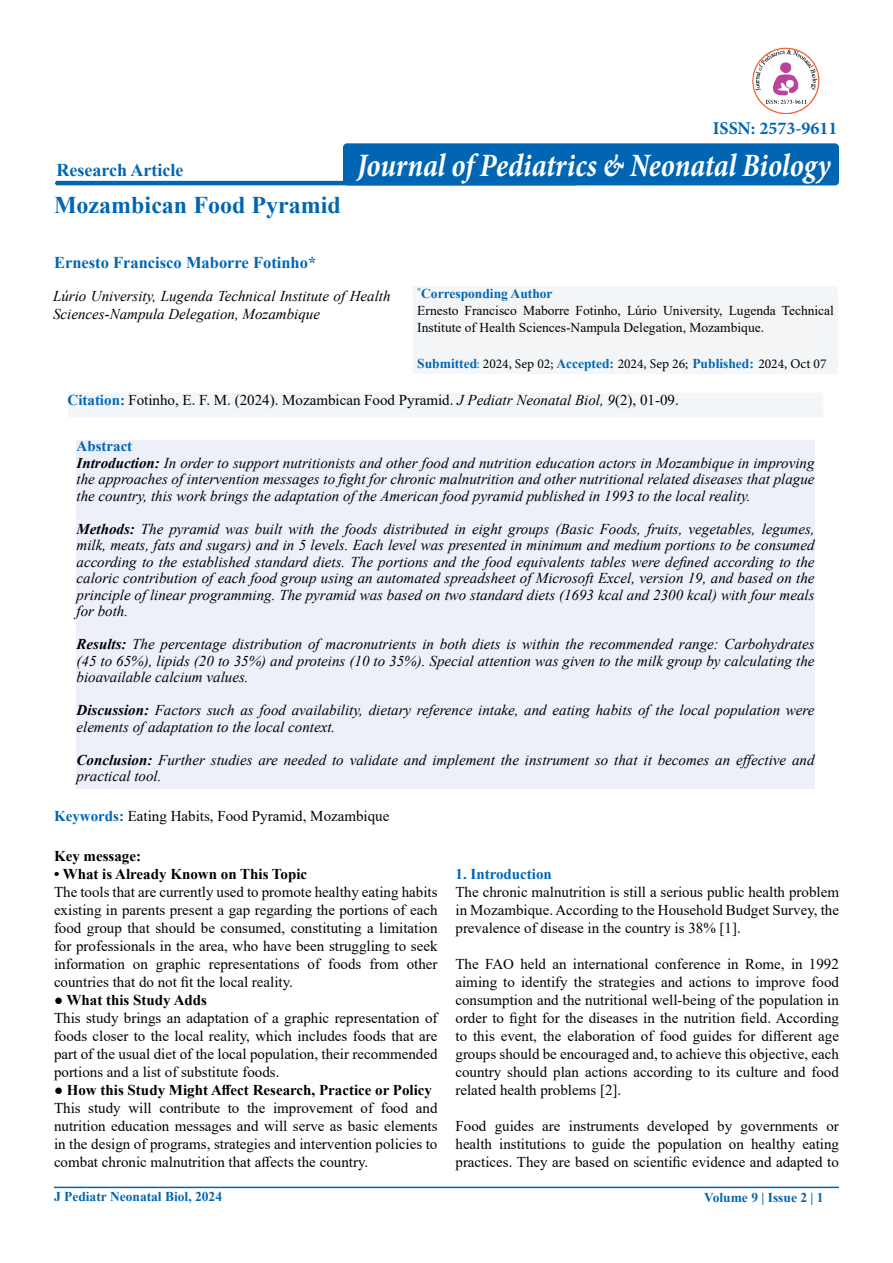
<style>
.page{position:relative;width:893px;height:1263px;background:#fff}
.page>*{position:absolute;margin:0;border:0;box-sizing:border-box;transform-origin:0 0}
.t1{font:italic 700 condensed 33px "Minion Pro";letter-spacing:-.005em;color:#fff;scale:.92 1}
.t2{font:700 24px "Times New Roman";color:#0066b3}
.t3{font:700 18px "Times New Roman";color:#0066b3}
.t4{font:700 18px "Minion Pro";color:#0066b3}
.t5{font:700 16.5px "Times New Roman";color:#0066b3}
.t6{font:15px/18px "Times New Roman";color:#000;text-align:justify}
.t7{font:italic 15px/16.5px "Times New Roman";color:#000}
.t8{font:700 15px "Times New Roman";color:#000}
.t9{font:700 15px "Times New Roman";color:#0066b3}
.t10{font:13.5px/17.2px "Times New Roman";color:#000}
.t11{font:13.5px "Minion Pro";color:#000}
.t12{font:700 13.5px "Times New Roman";color:#0066b3}
.s1{font-weight:700;color:#0066b3}
.s2{font-family:"Times New Roman";font-weight:700;color:#0066b3}
.s3{color:#0066b3}
.s4{font-style:italic}
.s5{font-weight:700;font-style:normal;color:#0066b3}
.s6{font-weight:700}
</style>
<div class="page">
<div style="left:54px;top:382px;width:783px;height:37px;background:#f3f7fa"></div>
<hr style="left:55px;top:181px;width:523px;height:4px;background:#0066b3;border-radius:2px">
<hr style="left:54px;top:1187px;width:785px;height:1px;background:#0066b3">
<div style="left:399px;top:276px;width:452px;height:100px;background:#f3f5f7"></div>
<div style="left:76px;top:441px;width:738px;height:348px;background:#eef0f9"></div>
<div style="left:343px;top:143px;width:496px;height:42px;background:#0066b3;border-radius:4px"></div>
<img style="left:752px;top:47px;width:68px;height:67px">
<p class="t4" style="left:713px;top:116px;width:126px">ISSN: 2573-9611</p>
<p class="t3" style="left:56px;top:157px;width:129px">Research Article</p>
<h1 class="t1" style="left:357px;top:142px;width:516px">Journal of Pediatrics &amp; Neonatal Biology</h1>
<h2 class="t2" style="left:54px;top:188px;width:288px">Mozambican Food Pyramid</h2>
<p class="t5" style="left:54px;top:250px;width:264px">Ernesto Francisco Maborre Fotinho*</p>
<p class="t7" style="left:53px;top:286px;width:339px;line-height:18px">Lúrio University, Lugenda Technical Institute of Health<br>Sciences-Nampula Delegation, Mozambique</p>
<p class="t10" style="left:417px;top:284px;width:418px"><sup>*</sup><span class="s1">Corresponding Author<br></span>Ernesto Francisco Maborre Fotinho, Lúrio University, Lugenda Technical<br>Institute of Health Sciences-Nampula Delegation, Mozambique.</p>
<p class="t11" style="left:417px;top:355px;width:411px"><span class="s2">Submitted</span><span class="s3">:</span> 2024, Sep 02; <span class="s2">Accepted:</span> 2024, Sep 26; <span class="s2">Published:</span> 2024, Oct 07</p>
<p class="t6" style="left:68px;top:391px;width:613px"><span class="s1">Citation:</span> Fotinho, E. F. M. (2024). Mozambican Food Pyramid. <span class="s4">J Pediatr Neonatal Biol, 9</span>(2), 01-09.</p>
<p class="t7" style="left:76px;top:437px;width:740px"><span class="s5">Abstract<br></span><span class="s6">Introduction:</span> In order to support nutritionists and other food and nutrition education actors in Mozambique in improving the approaches of intervention messages to fight for chronic malnutrition and other nutritional related diseases that plague the country, this work brings the adaptation of the American food pyramid published in 1993 to the local reality.</p>
<p class="t7" style="left:76px;top:520px;width:740px;text-align:justify"><span class="s6">Methods:</span> The pyramid was built with the foods distributed in eight groups (Basic Foods, fruits, vegetables, legumes, milk, meats, fats and sugars) and in 5 levels. Each level was presented in minimum and medium portions to be consumed according to the established standard diets. The portions and the food equivalents tables were defined according to the caloric contribution of each food group using an automated spreadsheet of Microsoft Excel, version 19, and based on the principle of linear programming. The pyramid was based on two standard diets (1693 kcal and 2300 kcal) with four meals for both.</p>
<p class="t7" style="left:76px;top:635px;width:740px;text-align:justify"><span class="s6">Results:</span> The percentage distribution of macronutrients in both diets is within the recommended range: Carbohydrates (45 to 65%), lipids (20 to 35%) and proteins (10 to 35%). Special attention was given to the milk group by calculating the bioavailable calcium values.</p>
<p class="t7" style="left:76px;top:701px;width:740px"><span class="s6">Discussion:</span> Factors such as food availability, dietary reference intake, and eating habits of the local population were elements of adaptation to the local context.</p>
<p class="t7" style="left:76px;top:751px;width:740px"><span class="s6">Conclusion:</span> Further studies are needed to validate and implement the instrument so that it becomes an effective and practical tool.</p>
<p class="t6" style="left:54px;top:806px;width:337px"><span class="s1">Keywords:</span> Eating Habits, Food Pyramid, Mozambique</p>
<p class="t8" style="left:54px;top:845px;width:89px">Key message:</p>
<p class="t8" style="left:54px;top:863px;width:255px">• What is Already Known on This Topic</p>
<p class="t6" style="left:54px;top:882px;width:385px">The tools that are currently used to promote healthy eating habits existing in parents present a gap regarding the portions of each food group that should be consumed, constituting a limitation for professionals in the area, who have been struggling to seek information on graphic representations of foods from other countries that do not fit the local reality.</p>
<p class="t8" style="left:54px;top:989px;width:155px">● What this Study Adds</p>
<p class="t6" style="left:54px;top:1008px;width:385px">This study brings an adaptation of a graphic representation of foods closer to the local reality, which includes foods that are part of the usual diet of the local population, their recommended portions and a list of substitute foods.</p>
<p class="t8" style="left:54px;top:1079px;width:380px">● How this Study Might Affect Research, Practice or Policy</p>
<p class="t6" style="left:54px;top:1098px;width:385px">This study will contribute to the improvement of food and nutrition education messages and will serve as basic elements in the design of programs, strategies and intervention policies to combat chronic malnutrition that affects the country.</p>
<p class="t9" style="left:455px;top:863px;width:98px">1. Introduction</p>
<p class="t6" style="left:455px;top:882px;width:385px">The chronic malnutrition is still a serious public health problem in Mozambique. According to the Household Budget Survey, the prevalence of disease in the country is 38% [1].</p>
<p class="t6" style="left:455px;top:954px;width:385px">The FAO held an international conference in Rome, in 1992 aiming to identify the strategies and actions to improve food consumption and the nutritional well-being of the population in order to fight for the diseases in the nutrition field. According to this event, the elaboration of food guides for different age groups should be encouraged and, to achieve this objective, each country should plan actions according to its culture and food related health problems [2].</p>
<p class="t6" style="left:455px;top:1116px;width:385px">Food guides are instruments developed by governments or health institutions to guide the population on healthy eating practices. They are based on scientific evidence and adapted to</p>
<p class="t12" style="left:54px;top:1187px;width:170px">J Pediatr Neonatal Biol, 2024</p>
<p class="t12" style="left:704px;top:1187px;width:121px">Volume 9 | Issue 2 | 1</p>
</div>
